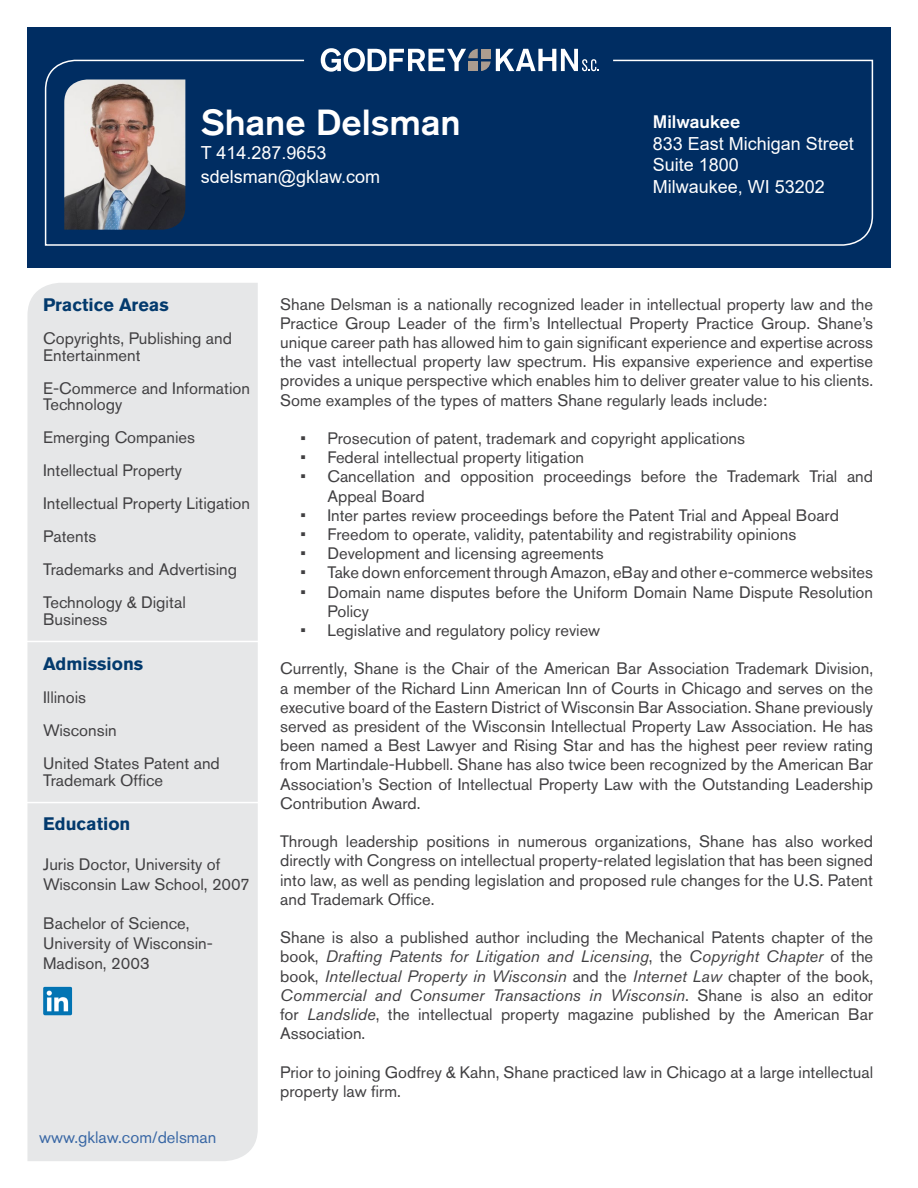
<style>
.page{position:relative;width:918px;height:1188px;background:#fff}
.page>*{position:absolute;margin:0;border:0;box-sizing:border-box;transform-origin:0 0}
.t1{font:500 36px "Akzidenz Grotesk Std";color:#fff}
.t2{font:18px/21.6px "Arial";color:#fff}
.t3{font:700 18px "Akzidenz Grotesk Std";color:#033a6d}
.t4{font:500 18px "Akzidenz Grotesk Std";color:#fff}
.t5{font:16.5px/19.2px "Akzidenz Grotesk Std";color:#414042}
.t6{font:16.5px "Akzidenz Grotesk Std";color:#3a68a5}
.s1{font-style:italic}
</style>
<div class="page">
<div style="left:27px;top:27px;width:864px;height:241px;background:#002d62"></div>
<svg style="left:321px;top:48px;width:257px;height:11px"></svg>
<svg style="left:44px;top:59px;width:830px;height:187px"></svg>
<img style="left:64px;top:80px;width:121px;height:150px">
<div style="left:27px;top:283px;width:231px;height:878px;background:#e6e7e8"></div>
<hr style="left:18px;top:641px;width:243px;height:1px;background:#fff">
<hr style="left:19px;top:802px;width:243px;height:1px;background:#fff">
<img style="left:43px;top:987px;width:29px;height:28px">
<h1 class="t1" style="left:201px;top:100px;width:262px">Shane Delsman</h1>
<p class="t2" style="left:201px;top:140px;width:181px;line-height:24px">T 414.287.9653 sdelsman@gklaw.com</p>
<p class="t4" style="left:653px;top:111px;width:89px">Milwaukee</p>
<p class="t2" style="left:653px;top:133px;width:202px">833 East Michigan Street<br>Suite 1800<br>Milwaukee, WI 53202</p>
<p class="t3" style="left:43px;top:295px;width:127px">Practice Areas</p>
<p class="t5" style="left:43px;top:330px;width:190px;line-height:16.5px">Copyrights, Publishing and<br>Entertainment</p>
<p class="t5" style="left:43px;top:380px;width:208px;line-height:16.5px">E-Commerce and Information<br>Technology</p>
<p class="t5" style="left:43px;top:421px;width:208px;line-height:33px">Emerging Companies<br>Intellectual Property<br>Intellectual Property Litigation<br>Patents<br>Trademarks and Advertising<br>Technology &amp; Digital</p>
<p class="t5" style="left:43px;top:609px;width:66px">Business</p>
<p class="t3" style="left:43px;top:654px;width:102px">Admissions</p>
<p class="t5" style="left:43px;top:681px;width:178px;line-height:33px">Illinois<br>Wisconsin<br>United States Patent and</p>
<p class="t5" style="left:43px;top:770px;width:122px">Trademark Office</p>
<p class="t3" style="left:43px;top:814px;width:89px">Education</p>
<p class="t5" style="left:43px;top:854px;width:208px;line-height:19.8px">Juris Doctor, University of<br>Wisconsin Law School, 2007</p>
<p class="t5" style="left:43px;top:914px;width:171px;line-height:19.8px">Bachelor of Science,<br>University of Wisconsin-<br>Madison, 2003</p>
<p class="t6" style="left:39px;top:1127px;width:179px">www.gklaw.com/delsman</p>
<p class="t5" style="left:280px;top:294px;width:595px;text-align:justify">Shane Delsman is a nationally recognized leader in intellectual property law and the Practice Group Leader of the firm’s Intellectual Property Practice Group. Shane’s unique career path has allowed him to gain significant experience and expertise across the vast intellectual property law spectrum. His expansive experience and expertise provides a unique perspective which enables him to deliver greater value to his clients.<br>Some examples of the types of matters Shane regularly leads include:</p>
<p class="t5" style="left:300px;top:429px;width:446px">• Prosecution of patent, trademark and copyright applications</p>
<p class="t5" style="left:300px;top:448px;width:285px">• Federal intellectual property litigation</p>
<p class="t5" style="left:327px;top:467px;width:547px;text-indent:-27px">• Cancellation and opposition proceedings before the Trademark Trial and<br>Appeal Board</p>
<p class="t5" style="left:300px;top:505px;width:540px">• Inter partes review proceedings before the Patent Trial and Appeal Board</p>
<p class="t5" style="left:300px;top:525px;width:497px">• Freedom to operate, validity, patentability and registrability opinions</p>
<p class="t5" style="left:300px;top:544px;width:305px">• Development and licensing agreements</p>
<p class="t5" style="left:300px;top:563px;width:574px">• Take down enforcement through Amazon, eBay and other e-commerce websites</p>
<p class="t5" style="left:327px;top:582px;width:547px;text-indent:-27px">• Domain name disputes before the Uniform Domain Name Dispute Resolution<br>Policy</p>
<p class="t5" style="left:300px;top:621px;width:301px">• Legislative and regulatory policy review</p>
<p class="t5" style="left:280px;top:659px;width:595px;text-align:justify">Currently, Shane is the Chair of the American Bar Association Trademark Division, a member of the Richard Linn American Inn of Courts in Chicago and serves on the executive board of the Eastern District of Wisconsin Bar Association. Shane previously served as president of the Wisconsin Intellectual Property Law Association. He has been named a Best Lawyer and Rising Star and has the highest peer review rating from Martindale-Hubbell. Shane has also twice been recognized by the American Bar Association’s Section of Intellectual Property Law with the Outstanding Leadership Contribution Award.</p>
<p class="t5" style="left:280px;top:832px;width:595px;text-align:justify">Through leadership positions in numerous organizations, Shane has also worked directly with Congress on intellectual property-related legislation that has been signed into law, as well as pending legislation and proposed rule changes for the U.S. Patent and Trademark Office.</p>
<p class="t5" style="left:280px;top:928px;width:595px;text-align:justify">Shane is also a published author including the Mechanical Patents chapter of the book, <span class="s1">Drafting Patents for Litigation and Licensing</span>, the <span class="s1">Copyright Chapter</span> of the book, <span class="s1">Intellectual Property in Wisconsin</span> and the <span class="s1">Internet Law</span> chapter of the book, <span class="s1">Commercial and Consumer Transactions in Wisconsin</span>. Shane is also an editor for <span class="s1">Landslide</span>, the intellectual property magazine published by the American Bar Association.</p>
<p class="t5" style="left:280px;top:1062px;width:594px">Prior to joining Godfrey &amp; Kahn, Shane practiced law in Chicago at a large intellectual property law firm.</p>
</div>
